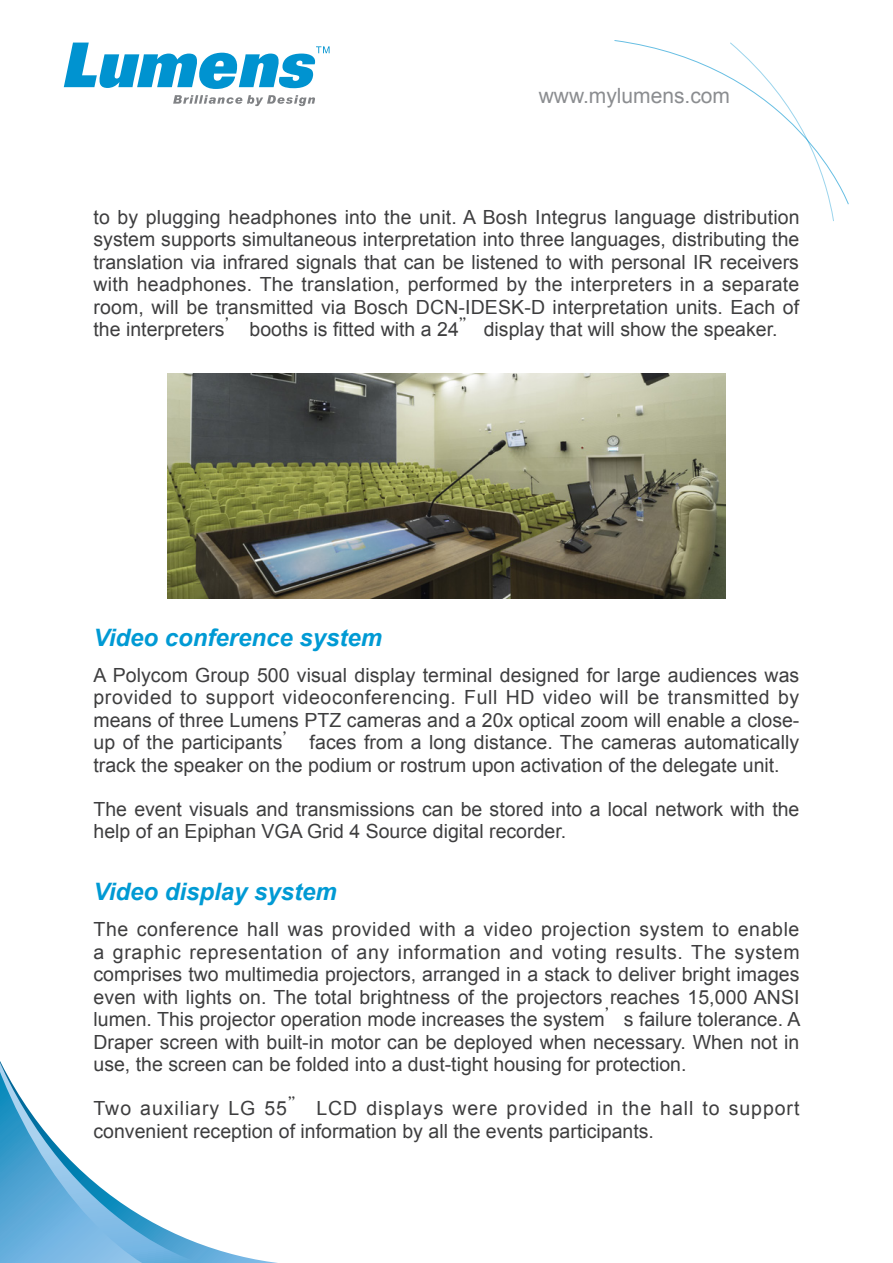
<style>
.page{position:relative;width:893px;height:1263px;background:#fff}
.page>*{position:absolute;margin:0;border:0;box-sizing:border-box;transform-origin:0 0}
.t1{font:italic 700 24px "Arial";color:#009ad4}
.t2{font:21px "Arial";color:#8b8d90}
.t3{font:19.5px/22.5px "Arial";color:#3e3e3f;text-align:justify}
</style>
<div class="page">
<svg style="left:614px;top:40px;width:235px;height:181px"></svg>
<svg style="left:173px;top:95px;width:142px;height:11px"></svg>
<svg style="left:64px;top:43px;width:266px;height:46px"></svg>
<svg style="left:184px;top:1237px;width:46px;height:26px"></svg>
<svg style="left:0;top:1061px;width:184px;height:202px"></svg>
<img style="left:167px;top:373px;width:559px;height:226px">
<p class="t2" style="left:539px;top:82px;width:193px">www.mylumens.com</p>
<p class="t3" style="left:94px;top:206px;width:708px">to by plugging headphones into the unit. A Bosh Integrus language distribution system supports simultaneous interpretation into three languages, distributing the translation via infrared signals that can be listened to with personal IR receivers with headphones. The translation, performed by the interpreters in a separate room, will be transmitted via Bosch DCN-IDESK-D interpretation units. Each of the interpreters<sup>’</sup> booths is fitted with a 24<sup>”</sup> display that will show the speaker.</p>
<p class="t1" style="left:94px;top:621px;width:290px">Video conference system</p>
<p class="t3" style="left:94px;top:664px;width:707px">A Polycom Group 500 visual display terminal designed for large audiences was provided to support videoconferencing. Full HD video will be transmitted by means of three Lumens PTZ cameras and a 20x optical zoom will enable a close&shy;up of the participants<sup>’</sup> faces from a long distance. The cameras automatically track the speaker on the podium or rostrum upon activation of the delegate unit.</p>
<p class="t3" style="left:94px;top:798px;width:707px">The event visuals and transmissions can be stored into a local network with the help of an Epiphan VGA Grid 4 Source digital recorder.</p>
<p class="t1" style="left:94px;top:876px;width:245px">Video display system</p>
<p class="t3" style="left:94px;top:918px;width:708px">The conference hall was provided with a video projection system to enable a graphic representation of any information and voting results. The system comprises two multimedia projectors, arranged in a stack to deliver bright images even with lights on. The total brightness of the projectors reaches 15,000 ANSI lumen. This projector operation mode increases the system<sup>’</sup>s failure tolerance. A Draper screen with built-in motor can be deployed when necessary. When not in use, the screen can be folded into a dust-tight housing for protection.</p>
<p class="t3" style="left:94px;top:1097px;width:707px">Two auxiliary LG 55<sup>”</sup> LCD displays were provided in the hall to support convenient reception of information by all the events participants.</p>
</div>
